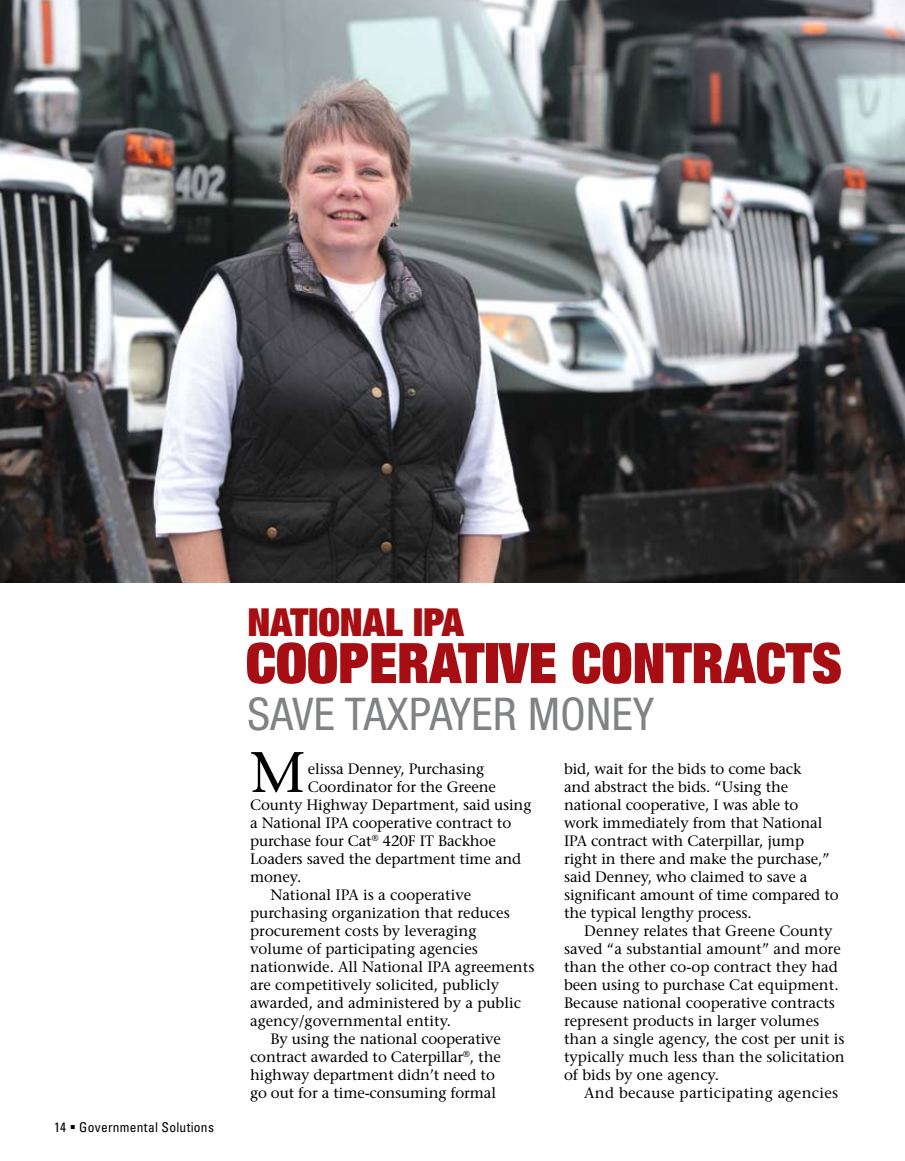
<style>
.page{position:relative;width:905px;height:1161px;background:#fff}
.page>*{position:absolute;margin:0;border:0;box-sizing:border-box;transform-origin:0 0}
.t1{font:500 57px "Stone Serif Std";color:#000}
.t2{font:900 condensed 55.95px "Helvetica Neue LT Std";color:#a70e13}
.t3{font:condensed 45.15px "Helvetica Neue LT Std";letter-spacing:.01em;color:#808285}
.t4{font:900 condensed 38.7px "Helvetica Neue LT Std";color:#a70e13}
.t5{font:500 15px/18px "Stone Serif Std";color:#000}
.t6{font:500 15px "Stone Serif Std";letter-spacing:.02em;color:#000}
.t7{font:condensed 13.5px "Univers LT Std";letter-spacing:.02em;color:#000}
</style>
<div class="page">
<img style="left:0;top:0;width:904px;height:583px">
<p class="t7" style="left:54px;top:1118px;width:161px">14 ▪ Governmental Solutions</p>
<h3 class="t4" style="left:247px;top:598px;width:184px">NATIONAL IPA</h3>
<h2 class="t2" style="left:246px;top:627px;width:597px">COOPERATIVE CONTRACTS</h2>
<h3 class="t3" style="left:247px;top:688px;width:408px">SAVE TAXPAYER MONEY</h3>
<h1 class="t1" style="left:250px;top:738px;width:56px">M</h1>
<p class="t5" style="left:308px;top:760px;width:178px">elissa Denney, Purchasing</p>
<p class="t5" style="left:308px;top:778px;width:189px">Coordinator for the Greene</p>
<p class="t5" style="left:250px;top:796px;width:283px">County Highway Department, said using</p>
<p class="t5" style="left:250px;top:814px;width:262px">a National IPA cooperative contract to</p>
<p class="t5" style="left:250px;top:832px;width:247px">purchase four Cat<sup>®</sup> 420F IT Backhoe</p>
<p class="t5" style="left:250px;top:850px;width:273px">Loaders saved the department time and</p>
<p class="t5" style="left:250px;top:868px;width:53px">money.</p>
<p class="t5" style="left:270px;top:886px;width:202px">National IPA is a cooperative</p>
<p class="t5" style="left:250px;top:904px;width:261px">purchasing organization that reduces</p>
<p class="t5" style="left:250px;top:922px;width:228px">procurement costs by leveraging</p>
<p class="t5" style="left:250px;top:940px;width:229px">volume of participating agencies</p>
<p class="t5" style="left:250px;top:958px;width:286px">nationwide. All National IPA agreements</p>
<p class="t5" style="left:250px;top:976px;width:250px">are competitively solicited, publicly</p>
<p class="t5" style="left:250px;top:994px;width:272px">awarded, and administered by a public</p>
<p class="t5" style="left:250px;top:1012px;width:202px">agency/governmental entity.</p>
<p class="t5" style="left:270px;top:1030px;width:232px">By using the national cooperative</p>
<p class="t5" style="left:250px;top:1048px;width:252px">contract awarded to Caterpillar<sup>®</sup>, the</p>
<p class="t5" style="left:250px;top:1066px;width:246px">highway department didn’t need to</p>
<p class="t5" style="left:250px;top:1084px;width:247px">go out for a time-consuming formal</p>
<p class="t5" style="left:564px;top:760px;width:276px">bid, wait for the bids to come back<br>and abstract the bids. “Using the national cooperative, I was able to<br>work immediately from that National IPA contract with Caterpillar, jump right in there and make the purchase,” said Denney, who claimed to save a significant amount of time compared to the typical lengthy process.</p>
<p class="t5" style="left:564px;top:922px;width:282px;text-indent:20px">Denney relates that Greene County saved “a substantial amount” and more than the other co-op contract they had been using to purchase Cat equipment.<br>Because national cooperative contracts represent products in larger volumes than a single agency, the cost per unit is typically much less than the solicitation of bids by one agency.</p>
<p class="t6" style="left:584px;top:1084px;width:255px">And because participating agencies</p>
</div>
